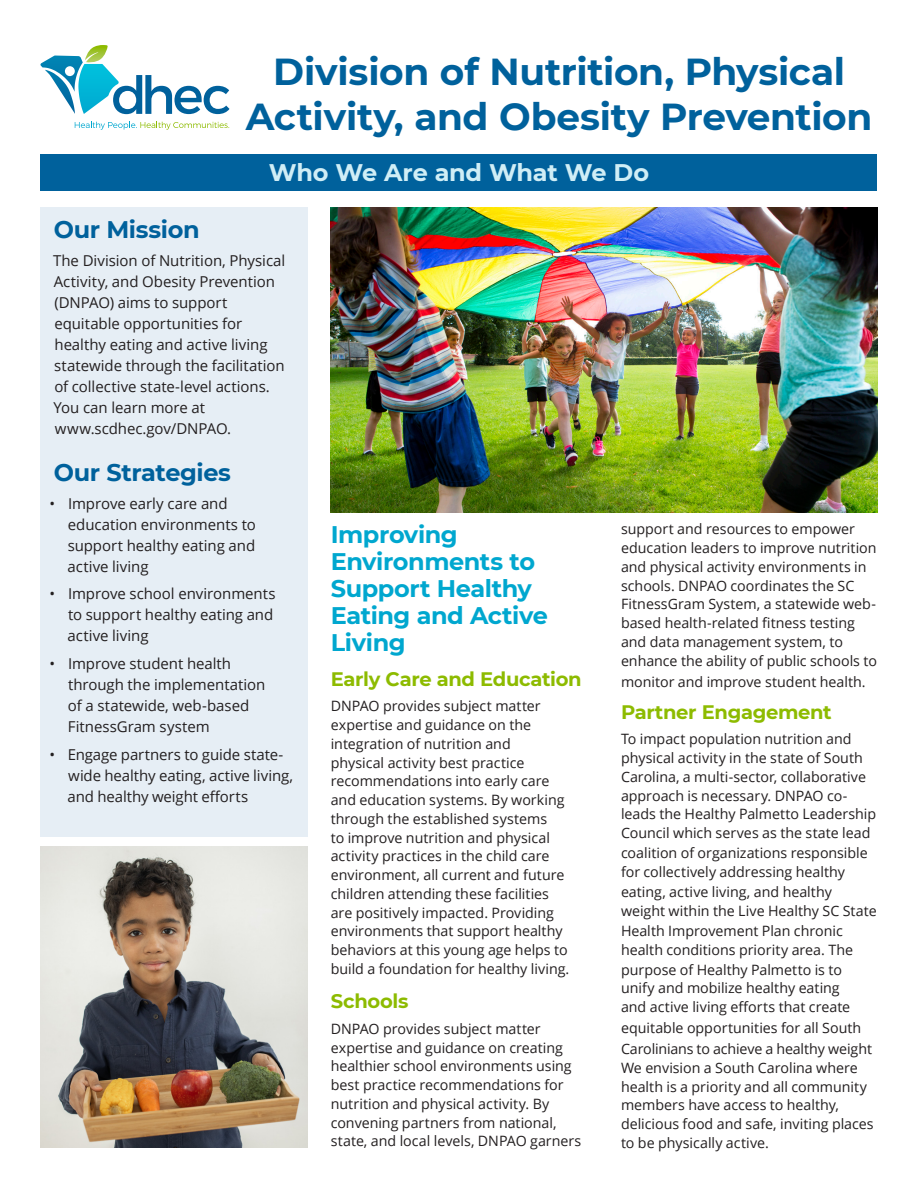
<style>
.page{position:relative;width:918px;height:1188px;background:#fff}
.page>*{position:absolute;margin:0;border:0;box-sizing:border-box;transform-origin:0 0}
.t1{font:700 37.5px/45px "Montserrat";letter-spacing:-.01em;color:#00619c;text-align:center}
.Headers_1{font:700 24px/27px "Montserrat";letter-spacing:-.02em;color:#00a7cf}
.Headers_1-2{font:700 24px "Montserrat";letter-spacing:-.015em;color:#00619c}
.subTitle{font:700 24px "Montserrat";letter-spacing:-.01em;color:#d0eef6}
.Headers_2{font:700 19.5px "Montserrat";letter-spacing:-.015em;color:#8dbb00}
.text{font:700 19.5px "Montserrat";letter-spacing:-.015em;color:#8dbb00}
.text-2{font:15px/21px "Open Sans";letter-spacing:-.005em;color:#231f20}
.text-3{font:14.25px/18.8px "Open Sans";color:#231f20}
</style>
<div class="page">
<svg style="left:40px;top:45px;width:189px;height:69px"></svg>
<svg style="left:75px;top:122px;width:154px;height:8px"></svg>
<div style="left:40px;top:155px;width:838px;height:36px;background:#00619c"></div>
<div style="left:40px;top:207px;width:268px;height:630px;background:#e6eef5"></div>
<img style="left:40px;top:847px;width:268px;height:301px">
<img style="left:331px;top:207px;width:547px;height:306px">
<p class="t1" style="left:246px;top:47px;width:628px">Division of Nutrition, Physical<br>Activity, and Obesity Prevention</p>
<p class="subTitle" style="left:269px;top:155px;width:382px">Who We Are and What We Do</p>
<p class="Headers_1-2" style="left:54px;top:212px;width:147px">Our Mission</p>
<p class="text-2" style="left:53px;top:249px;width:234px">The Division of Nutrition, Physical<br>Activity, and Obesity Prevention (DNPAO) aims to support equitable opportunities for healthy eating and active living statewide through the facilitation of collective state-level actions.<br>You can learn more at www.scdhec.gov/DNPAO.</p>
<p class="Headers_1-2" style="left:54px;top:455px;width:179px">Our Strategies</p>
<p class="text-2" style="left:68px;top:492px;width:190px;text-indent:-18px">• Improve early care and education environments to support healthy eating and active living</p>
<p class="text-2" style="left:68px;top:583px;width:209px;text-indent:-18px">• Improve school environments to support healthy eating and active living</p>
<p class="text-2" style="left:68px;top:653px;width:199px;text-indent:-18px">• Improve student health through the implementation of a statewide, web-based<br>FitnessGram system</p>
<p class="text-2" style="left:68px;top:743px;width:227px;text-indent:-18px">• Engage partners to guide state&shy;wide healthy eating, active living, and healthy weight efforts</p>
<p class="Headers_1" style="left:331px;top:520px;width:219px">Improving<br>Environments to<br>Support Healthy<br>Eating and Active<br>Living</p>
<p class="Headers_2" style="left:331px;top:665px;width:253px">Early Care and Education</p>
<p class="text-3" style="left:331px;top:696px;width:240px">DNPAO provides subject matter expertise and guidance on the integration of nutrition and<br>physical activity best practice recommendations into early care and education systems. By working through the established systems<br>to improve nutrition and physical activity practices in the child care environment, all current and future children attending these facilities are positively impacted. Providing environments that support healthy behaviors at this young age helps to build a foundation for healthy living.</p>
<p class="Headers_2" style="left:331px;top:987px;width:79px">Schools</p>
<p class="text-3" style="left:331px;top:1019px;width:252px">DNPAO provides subject matter expertise and guidance on creating healthier school environments using best practice recommendations for nutrition and physical activity. By convening partners from national, state, and local levels, DNPAO garners</p>
<p class="text-3" style="left:621px;top:520px;width:258px">support and resources to empower education leaders to improve nutrition and physical activity environments in schools. DNPAO coordinates the SC FitnessGram System, a statewide web&shy;based health-related fitness testing and data management system, to enhance the ability of public schools to</p>
<p class="text-3" style="left:621px;top:672px;width:246px">monitor and improve student health.</p>
<p class="text" style="left:621px;top:698px;width:212px">Partner Engagement</p>
<p class="text-3" style="left:621px;top:729px;width:257px">To impact population nutrition and physical activity in the state of South Carolina, a multi-sector, collaborative approach is necessary. DNPAO co&shy;leads the Healthy Palmetto Leadership Council which serves as the state lead coalition of organizations responsible for collectively addressing healthy eating, active living, and healthy weight within the Live Healthy SC State Health Improvement Plan chronic health conditions priority area. The purpose of Healthy Palmetto is to unify and mobilize healthy eating<br>and active living efforts that create</p>
<p class="text-3" style="left:621px;top:1017px;width:253px;line-height:21px">equitable opportunities for all South<br>Carolinians to achieve a healthy weight</p>
<p class="text-3" style="left:621px;top:1058px;width:254px">We envision a South Carolina where health is a priority and all community members have access to healthy, delicious food and safe, inviting places to be physically active.</p>
</div>
